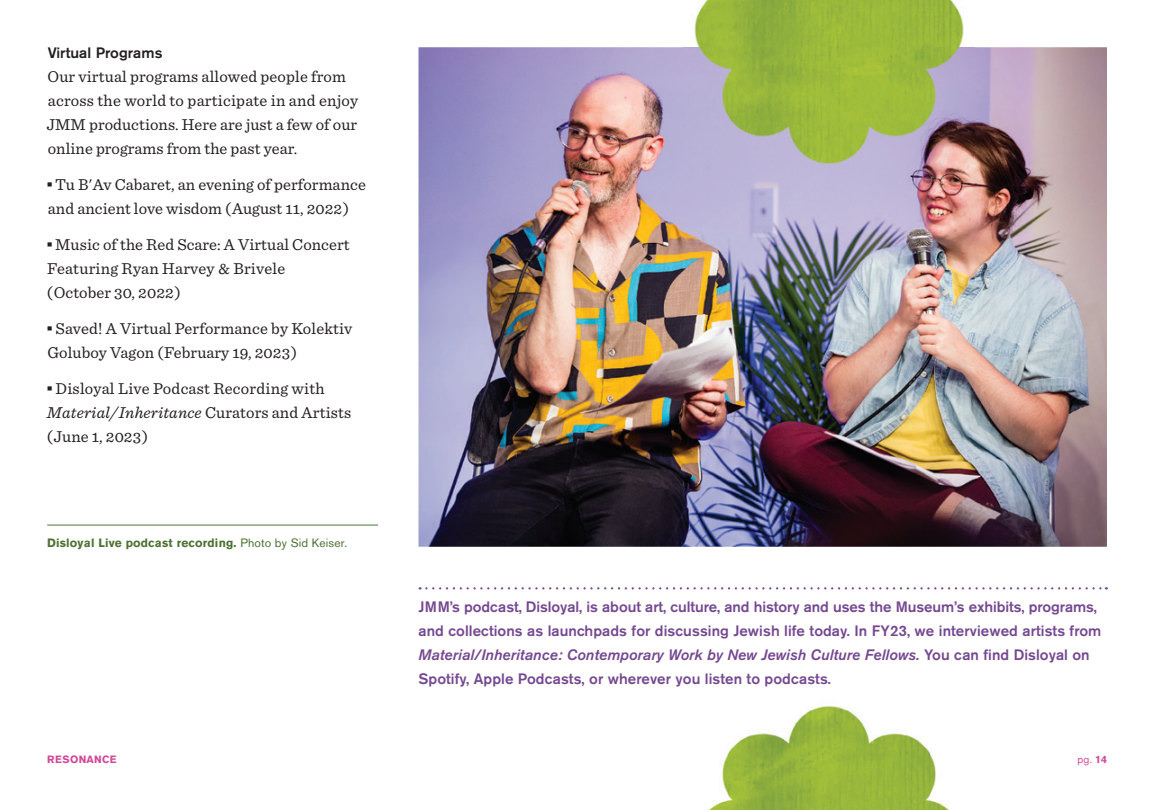
<style>
.page{position:relative;width:1161px;height:810px;background:#fff}
.page>*{position:absolute;margin:0;border:0;box-sizing:border-box;transform-origin:0 0}
.t1{font:16.5px/24px "Sentinel";letter-spacing:.005em;color:#231f20}
.t2{font:500 15px/24px "Akzidenz Grotesk Std";letter-spacing:.005em;color:#754891}
.t3{font:500 15px "Akzidenz Grotesk Std";letter-spacing:.005em;color:#231f20}
.t4{font:700 12px "Akzidenz Grotesk Std";letter-spacing:.015em;color:#4e7133}
.t5{font:700 10.5px "Akzidenz Grotesk Std";letter-spacing:.025em;color:#d2489a}
.t6{font:10.5px "Akzidenz Grotesk Std";color:#d2489a}
.s1{font-family:"Universal Std Newswith Comm Pi"}
.s2{font-style:italic}
.s3{font-weight:400}
.s4{font-weight:700}
</style>
<div class="page">
<img style="left:418px;top:47px;width:689px;height:500px">
<img style="left:684px;top:0;width:290px;height:184px">
<img style="left:709px;top:705px;width:240px;height:105px">
<hr style="left:47px;top:525px;width:331px;height:1px;background:#4e7133">
<svg style="left:420px;top:587px;width:687px;height:3px"></svg>
<p class="t3" style="left:48px;top:43px;width:116px">Virtual Programs</p>
<p class="t1" style="left:46px;top:64px;width:313px">Our virtual programs allowed people from across the world to participate in and enjoy JMM productions. Here are just a few of our online programs from the past year.</p>
<p class="t1" style="left:48px;top:172px;width:320px"><span class="s1">▪</span> Tu B'Av Cabaret, an evening of performance and ancient love wisdom (August 11, 2022)</p>
<p class="t1" style="left:47px;top:232px;width:304px"><span class="s1">▪</span> Music of the Red Scare: A Virtual Concert<br>Featuring Ryan Harvey &amp; Brivele (October 30, 2022)</p>
<p class="t1" style="left:47px;top:316px;width:306px"><span class="s1">▪</span> Saved! A Virtual Performance by Kolektiv<br>Goluboy Vagon (February 19, 2023)</p>
<p class="t1" style="left:47px;top:376px;width:306px"><span class="s1">▪</span> Disloyal Live Podcast Recording with<br><span class="s2">Material/Inheritance</span> Curators and Artists (June 1, 2023)</p>
<p class="t4" style="left:47px;top:536px;width:301px">Disloyal Live podcast recording. <span class="s3">Photo by Sid Keiser.</span></p>
<p class="t2" style="left:418px;top:595px;width:684px">JMM’s podcast, Disloyal, is about art, culture, and history and uses the Museum’s exhibits, programs, and collections as launchpads for discussing Jewish life today. In FY23, we interviewed artists from <span class="s2">Material/Inheritance: Contemporary Work by New Jewish Culture Fellows.</span> You can find Disloyal on Spotify, Apple Podcasts, or wherever you listen to podcasts.</p>
<p class="t5" style="left:47px;top:753px;width:71px">RESONANCE</p>
<p class="t6" style="left:1078px;top:753px;width:31px">pg. <span class="s4">14</span></p>
</div>
